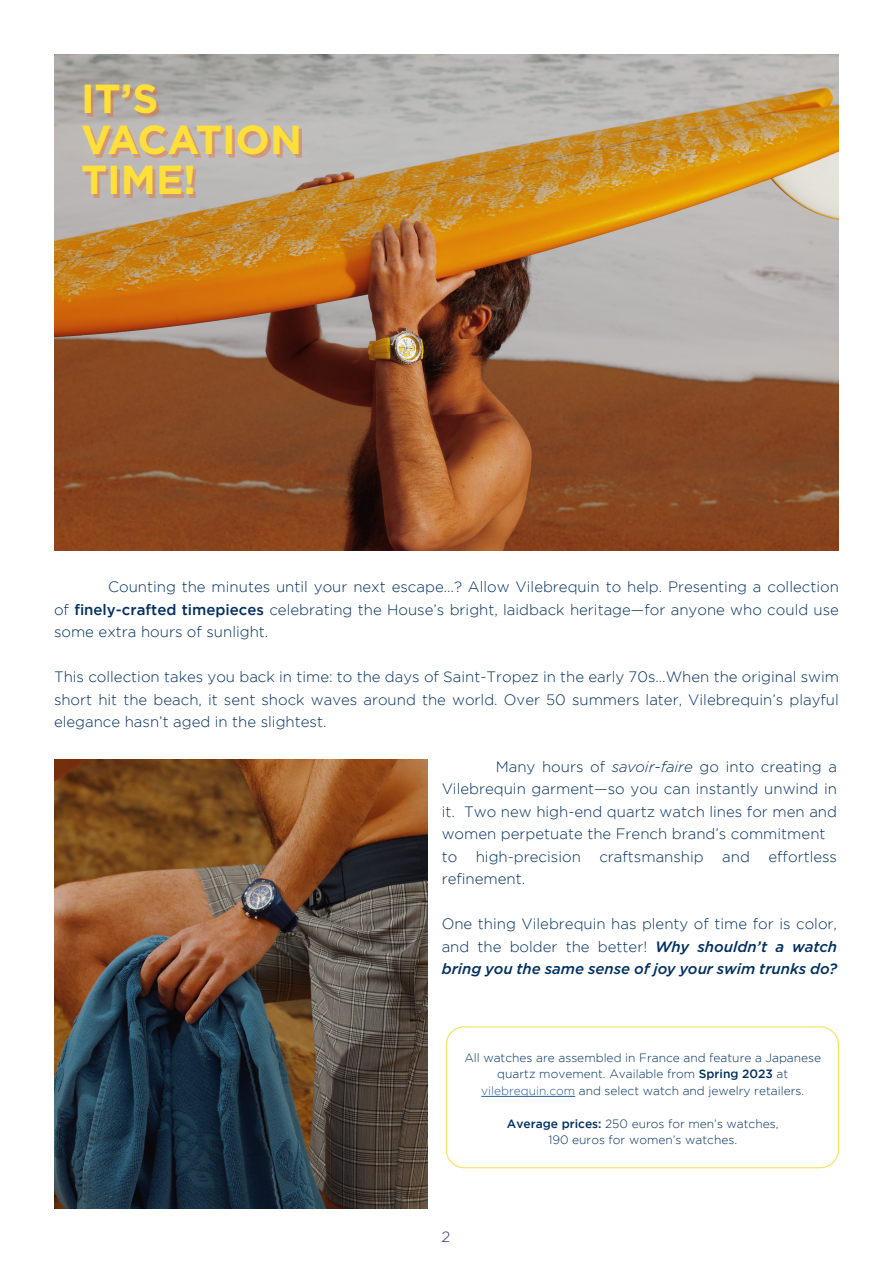
<style>
.page{position:relative;width:893px;height:1263px;background:#fff}
.page>*{position:absolute;margin:0;border:0;box-sizing:border-box;transform-origin:0 0}
.t1{font:700 40.5px/40.5px "Gotham";color:#ffdf39}
.t2{font:300 15px/22.5px "Gotham";color:#002f60;text-align:justify}
.t3{font:300 15px "Gotham";color:#283583}
.t4{font:300 12px/16.5px "Gotham";color:#002f60;text-align:center}
.s1{font-weight:500}
.s2{font-style:italic}
.s3{font-weight:500;font-style:italic}
.s4{color:#275b9b}
</style>
<div class="page">
<img style="left:54px;top:54px;width:785px;height:497px">
<img style="left:54px;top:759px;width:373px;height:450px">
<div style="left:85px;top:88px;width:216px;height:110px;background:#ec6528;opacity:.43"></div>
<hr style="left:481px;top:1096px;width:94px;height:1px;background:#275b9b">
<div style="left:446px;top:1026px;width:393px;height:142px;border:1px solid #fbdf5c;border-radius:18px"></div>
<h1 class="t1" style="left:81px;top:79px;width:223px">IT’S<br>VACATION<br>TIME!</h1>
<p class="t2" style="left:54px;top:575px;width:786px;text-indent:54px">Counting the minutes until your next escape…? Allow Vilebrequin to help. Presenting a collection of <span class="s1">finely-crafted timepieces</span> celebrating the House’s bright, laidback heritage—for anyone who could use some extra hours of sunlight.</p>
<p class="t2" style="left:54px;top:665px;width:786px">This collection takes you back in time: to the days of Saint-Tropez in the early 70s…When the original swim short hit the beach, it sent shock waves around the world. Over 50 summers later, Vilebrequin’s playful elegance hasn’t aged in the slightest.</p>
<p class="t2" style="left:442px;top:755px;width:397px;text-align:left;text-indent:54px">Many hours of <span class="s2">savoir-faire</span> go into creating a Vilebrequin garment—so you can instantly unwind in it. Two new high-end quartz watch lines for men and women perpetuate the French brand’s commitment to high-precision craftsmanship and effortless refinement.</p>
<p class="t2" style="left:442px;top:912px;width:397px">One thing Vilebrequin has plenty of time for is color, and the bolder the better! <span class="s3">Why shouldn’t a watch bring you the same sense of joy your swim trunks do?</span></p>
<p class="t4" style="left:464px;top:1049px;width:358px">All watches are assembled in France and feature a Japanese quartz movement. Available from <span class="s1">Spring 2023</span> at <span class="s4">vilebrequin.com</span> and select watch and jewelry retailers.</p>
<p class="t4" style="left:507px;top:1115px;width:273px"><span class="s1">Average prices:</span> 250 euros for men’s watches,<br>190 euros for women’s watches.</p>
<p class="t3" style="left:441px;top:1228px;width:10px">2</p>
</div>
